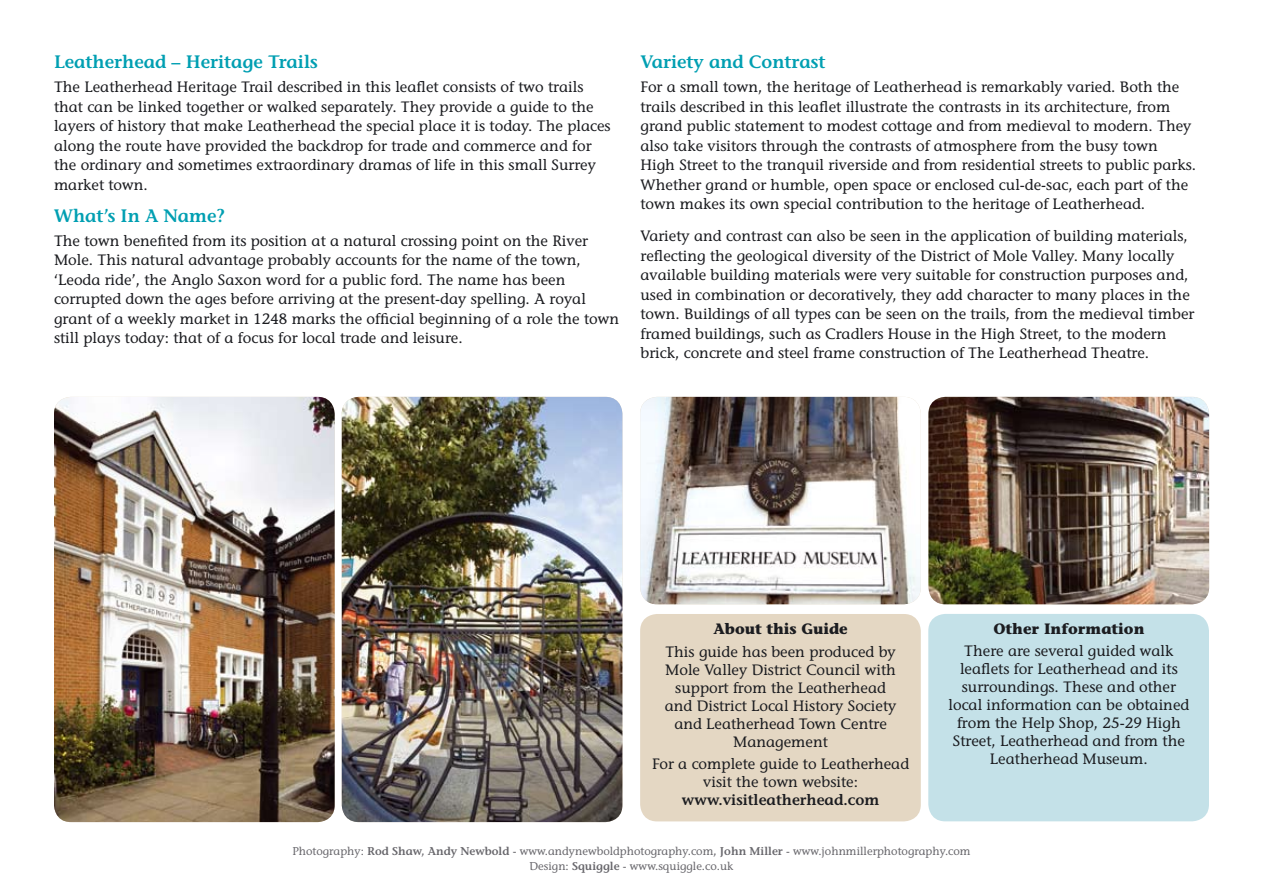
<style>
.page{position:relative;width:1263px;height:893px;background:#fff}
.page>*{position:absolute;margin:0;border:0;box-sizing:border-box;transform-origin:0 0}
.t1{font:600 18px "Stone Informal";color:#009fb2}
.t2{font:15px/19.5px "Stone Informal";color:#1b1c20}
.t3{font:700 15px "Stone Informal";color:#1b1c20}
.t4{font:600 15px "Stone Informal";color:#1b1c20}
.t5{font:11.25px/15px "Stone Informal";color:#68676c;text-align:center}
.s1{font-weight:600}
</style>
<div class="page">
<img style="left:54px;top:397px;width:281px;height:425px">
<img style="left:342px;top:397px;width:280px;height:425px">
<img style="left:640px;top:397px;width:281px;height:207px">
<div style="left:928px;top:614px;width:281px;height:207px;background:#c4e1e8;border-radius:17px"></div>
<div style="left:640px;top:614px;width:281px;height:207px;background:#e4d7c3;border-radius:17px"></div>
<img style="left:928px;top:397px;width:281px;height:207px">
<p class="t1" style="left:54px;top:51px;width:265px">Leatherhead – Heritage Trails</p>
<p class="t2" style="left:54px;top:77px;width:558px">The Leatherhead Heritage Trail described in this leaflet consists of two trails that can be linked together or walked separately. They provide a guide to the layers of history that make Leatherhead the special place it is today. The places along the route have provided the backdrop for trade and commerce and for the ordinary and sometimes extraordinary dramas of life in this small Surrey market town.</p>
<p class="t1" style="left:54px;top:204px;width:173px">What’s In A Name?</p>
<p class="t2" style="left:54px;top:230px;width:567px">The town benefited from its position at a natural crossing point on the River Mole. This natural advantage probably accounts for the name of the town, ‘Leoda ride’, the Anglo Saxon word for a public ford. The name has been corrupted down the ages before arriving at the present-day spelling. A royal grant of a weekly market in 1248 marks the official beginning of a role the town still plays today: that of a focus for local trade and leisure.</p>
<p class="t1" style="left:640px;top:51px;width:186px">Variety and Contrast</p>
<p class="t2" style="left:640px;top:77px;width:557px">For a small town, the heritage of Leatherhead is remarkably varied. Both the trails described in this leaflet illustrate the contrasts in its architecture, from grand public statement to modest cottage and from medieval to modern. They also take visitors through the contrasts of atmosphere from the busy town High Street to the tranquil riverside and from residential streets to public parks.<br>Whether grand or humble, open space or enclosed cul-de-sac, each part of the town makes its own special contribution to the heritage of Leatherhead.</p>
<p class="t2" style="left:640px;top:226px;width:555px">Variety and contrast can also be seen in the application of building materials, reflecting the geological diversity of the District of Mole Valley. Many locally available building materials were very suitable for construction purposes and, used in combination or decoratively, they add character to many places in the town. Buildings of all types can be seen on the trails, from the medieval timber framed buildings, such as Cradlers House in the High Street, to the modern brick, concrete and steel frame construction of The Leatherhead Theatre.</p>
<p class="t3" style="left:713px;top:620px;width:136px">About this Guide</p>
<p class="t2" style="left:665px;top:642px;width:233px;line-height:18px;text-align:center">This guide has been produced by<br>Mole Valley District Council with support from the Leatherhead and District Local History Society and Leatherhead Town Centre<br>Management</p>
<p class="t2" style="left:652px;top:755px;width:259px;line-height:18px;text-align:center">For a complete guide to Leatherhead visit the town website:</p>
<p class="t4" style="left:682px;top:790px;width:199px">www.visitleatherhead.com</p>
<p class="t3" style="left:993px;top:619px;width:153px">Other Information</p>
<p class="t2" style="left:948px;top:642px;width:242px;line-height:18px;text-align:center">There are several guided walk leaflets for Leatherhead and its surroundings. These and other local information can be obtained from the Help Shop, 25-29 High<br>Street, Leatherhead and from the<br>Leatherhead Museum.</p>
<p class="t5" style="left:292px;top:843px;width:680px">Photography: <span class="s1">Rod Shaw, Andy Newbold -</span> www.andynewboldphotography.com<span class="s1">, John Miller -</span> www.johnmillerphotography.com<br>Design: <span class="s1">Squiggle</span> - www.squiggle.co.uk</p>
</div>
